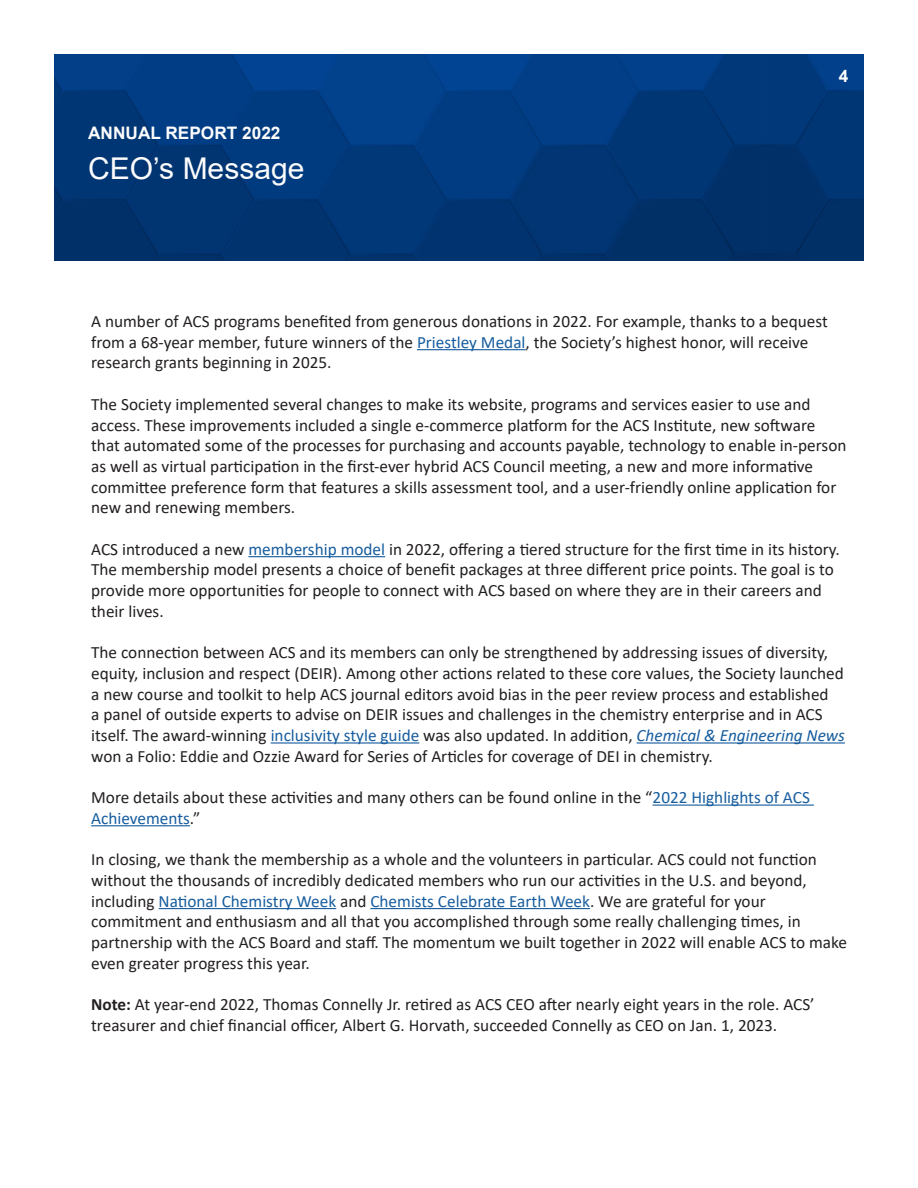
<style>
.page{position:relative;width:918px;height:1188px;background:#fff}
.page>*{position:absolute;margin:0;border:0;box-sizing:border-box;transform-origin:0 0}
.t1{font:30px "Arial";color:#fcfcfc}
.t2{font:17.25px/20.7px "Calibri";color:#231f20}
.t3{font:700 17.25px "Arial";color:#fcfcfc}
.t4{font:700 17.25px "Arial";color:#fff}
.s1{color:#175d9e}
.s2{font-style:italic;color:#175d9e}
.s3{font-weight:700}
</style>
<div class="page">
<img style="left:54px;top:54px;width:810px;height:207px">
<hr style="left:417px;top:349px;width:109px;height:1px;background:#175d9e">
<hr style="left:248px;top:556px;width:137px;height:1px;background:#175d9e">
<hr style="left:271px;top:742px;width:148px;height:2px;background:#175d9e">
<hr style="left:637px;top:742px;width:208px;height:2px;background:#175d9e">
<hr style="left:653px;top:805px;width:161px;height:1px;background:#175d9e">
<hr style="left:91px;top:825px;width:99px;height:1px;background:#175d9e">
<hr style="left:159px;top:908px;width:177px;height:1px;background:#175d9e">
<hr style="left:370px;top:908px;width:220px;height:1px;background:#175d9e">
<p class="t3" style="left:88px;top:121px;width:194px">ANNUAL REPORT 2022</p>
<h1 class="t1" style="left:88px;top:148px;width:218px">CEO’s Message</h1>
<p class="t4" style="left:839px;top:63px;width:11px">4</p>
<p class="t2" style="left:91px;top:311px;width:738px">A number of ACS programs benefited from generous donations in 2022. For example, thanks to a bequest from a 68-year member, future winners of the <span class="s1">Priestley Medal</span>, the Society’s highest honor, will receive research grants beginning in 2025.</p>
<p class="t2" style="left:91px;top:393px;width:757px">The Society implemented several changes to make its website, programs and services easier to use and access. These improvements included a single e-commerce platform for the ACS Institute, new software that automated some of the processes for purchasing and accounts payable, technology to enable in-person as well as virtual participation in the first-ever hybrid ACS Council meeting, a new and more informative committee preference form that features a skills assessment tool, and a user-friendly online application for new and renewing members.</p>
<p class="t2" style="left:91px;top:538px;width:750px">ACS introduced a new <span class="s1">membership model</span> in 2022, offering a tiered structure for the first time in its history.<br>The membership model presents a choice of benefit packages at three different price points. The goal is to provide more opportunities for people to connect with ACS based on where they are in their careers and their lives.</p>
<p class="t2" style="left:91px;top:642px;width:755px">The connection between ACS and its members can only be strengthened by addressing issues of diversity, equity, inclusion and respect (DEIR). Among other actions related to these core values, the Society launched a new course and toolkit to help ACS journal editors avoid bias in the peer review process and established<br>a panel of outside experts to advise on DEIR issues and challenges in the chemistry enterprise and in ACS itself. The award-winning <span class="s1">inclusivity style guide</span> was also updated. In addition, <span class="s2">Chemical &amp; Engineering News </span>won a Folio: Eddie and Ozzie Award for Series of Articles for coverage of DEI in chemistry.</p>
<p class="t2" style="left:91px;top:787px;width:720px">More details about these activities and many others can be found online in the “<span class="s1">2022 Highlights of ACS<br>Achievements</span>.”</p>
<p class="t2" style="left:91px;top:849px;width:757px">In closing, we thank the membership as a whole and the volunteers in particular. ACS could not function without the thousands of incredibly dedicated members who run our activities in the U.S. and beyond, including <span class="s1">National Chemistry Week</span> and <span class="s1">Chemists Celebrate Earth Week</span>. We are grateful for your commitment and enthusiasm and all that you accomplished through some really challenging times, in partnership with the ACS Board and staff. The momentum we built together in 2022 will enable ACS to make even greater progress this year.</p>
<p class="t2" style="left:91px;top:994px;width:725px"><span class="s3">Note:</span> At year-end 2022, Thomas Connelly Jr. retired as ACS CEO after nearly eight years in the role. ACS’ treasurer and chief financial officer, Albert G. Horvath, succeeded Connelly as CEO on Jan. 1, 2023.</p>
</div>
